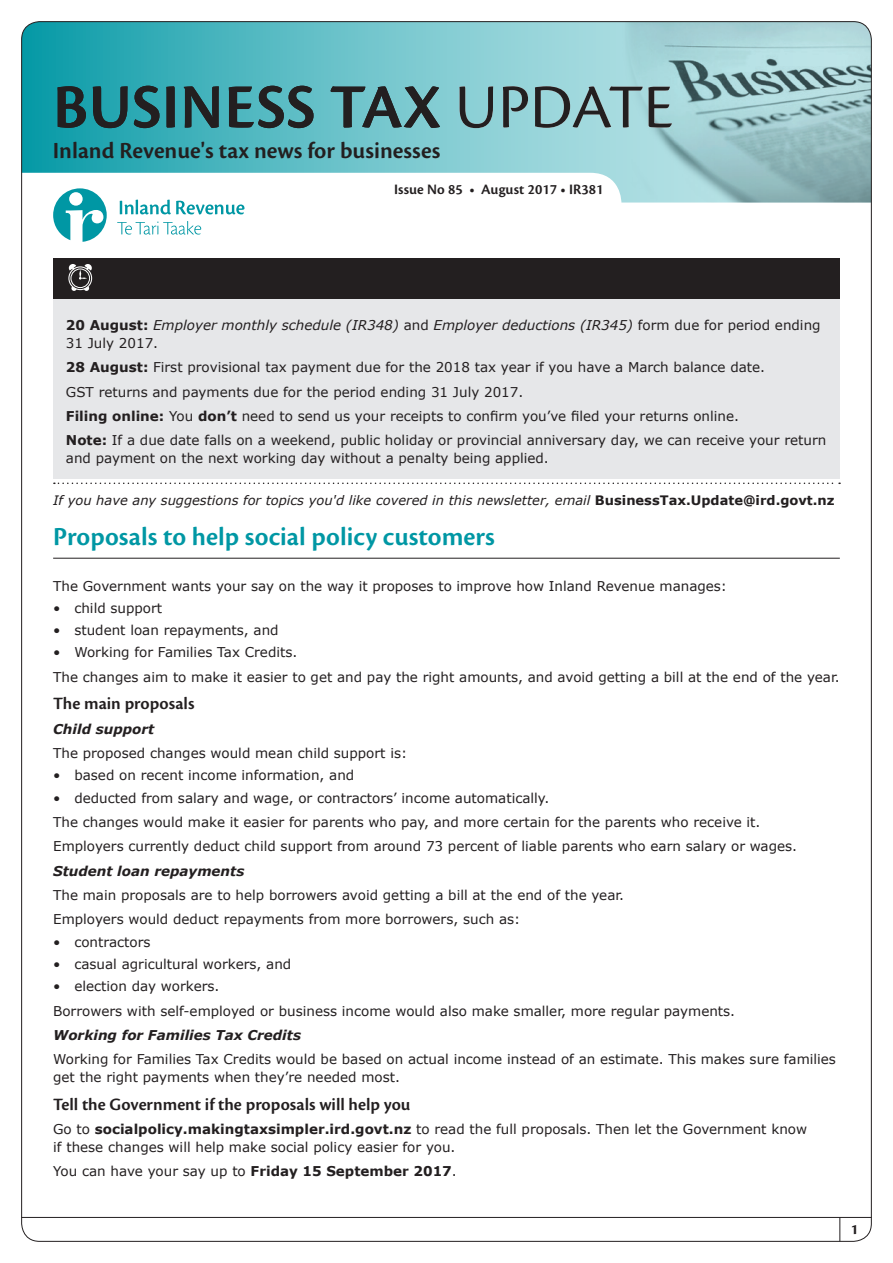
<style>
.page{position:relative;width:893px;height:1263px;background:#fff}
.page>*{position:absolute;margin:0;border:0;box-sizing:border-box;transform-origin:0 0}
.t1{font:600 64.8px "Cronos Pro";letter-spacing:.01em;color:#231f20}
.H1_f_page{font:600 27px "Cronos Pro";color:#0097a4}
.t2{font:600 24px "Cronos Pro";color:#231f20}
.t3{font:600 18px "Cronos Pro";color:#231f20}
.t4{font:600 15px "Cronos Pro";letter-spacing:.005em;color:#231f20}
.t5{font:700 15px "Cronos Pro";color:#231f20}
.Body_Copy{font:13.5px/18px "Verdana";color:#231f20}
.Body_Copy-2{font:italic 13.5px/18px "Verdana";color:#231f20}
.t6{font:italic 700 13.5px "Verdana";color:#231f20}
.Body_Copy-3{font:italic 13.05px "Verdana";color:#231f20}
.s1{font-weight:400;color:#fff}
.s2{font-weight:700;font-style:normal}
.s3{font-style:normal}
.s4{font-weight:700}
</style>
<div class="page">
<div style="left:53px;top:258px;width:787px;height:220px;background:#e6e7e9"></div>
<div style="left:53px;top:258px;width:787px;height:41px;background:#231f20"></div>
<svg style="left:71px;top:286px;width:6px;height:5px"></svg>
<svg style="left:84px;top:287px;width:5px;height:4px"></svg>
<svg style="left:69px;top:267px;width:23px;height:23px"></svg>
<div style="left:68px;top:266px;width:24px;height:24px;border:1px solid #fff;border-radius:50%"></div>
<div style="left:71px;top:269px;width:19px;height:19px;background:#231f20;border-radius:50%"></div>
<div style="left:71px;top:269px;width:19px;height:19px;border:1px solid #fff;border-radius:50%"></div>
<svg style="left:69px;top:265px;width:23px;height:15px"></svg>
<hr style="left:53px;top:558px;width:787px;height:1px;background:#231f20">
<svg style="left:54px;top:482px;width:786px;height:2px"></svg>
<svg style="left:22px;top:22px;width:562px;height:181px"></svg>
<img style="left:584px;top:22px;width:287px;height:181px">
<hr style="left:21px;top:1217px;width:850px;height:1px;background:#231f20">
<svg style="left:839px;top:1218px;width:1px;height:23px"></svg>
<svg style="left:53px;top:188px;width:54px;height:54px"></svg>
<svg style="left:117px;top:221px;width:84px;height:14px"></svg>
<svg style="left:120px;top:200px;width:124px;height:14px"></svg>
<h1 class="t1" style="left:53px;top:70px;width:621px">BUSINESS TAX <span class="s1">UPDATE</span></h1>
<h3 class="t2" style="left:53px;top:137px;width:389px">Inland Revenue's tax news for businesses</h3>
<p class="t4" style="left:394px;top:181px;width:211px">Issue No 85 • August 2017 • IR381</p>
<p class="Body_Copy-2" style="left:66px;top:315px;width:756px"><span class="s2">20 August:</span> Employer monthly schedule (IR348) <span class="s3">and</span> Employer deductions (IR345) <span class="s3">form due for period ending<br>31 July 2017.</span></p>
<p class="Body_Copy" style="left:66px;top:358px;width:701px"><span class="s4">28 August:</span> First provisional tax payment due for the 2018 tax year if you have a March balance date.</p>
<p class="Body_Copy" style="left:66px;top:382px;width:459px">GST returns and payments due for the period ending 31 July 2017.</p>
<p class="Body_Copy" style="left:66px;top:407px;width:675px"><span class="s4">Filing online:</span> You <span class="s4">don’t</span> need to send us your receipts to confirm you’ve filed your returns online.</p>
<p class="Body_Copy" style="left:66px;top:431px;width:762px"><span class="s4">Note:</span> If a due date falls on a weekend, public holiday or provincial anniversary day, we can receive your return and payment on the next working day without a penalty being applied.</p>
<p class="Body_Copy-3" style="left:53px;top:492px;width:783px">If you have any suggestions for topics you'd like covered in this newsletter, email <span class="s2">BusinessTax.Update@ird.govt.nz</span></p>
<p class="H1_f_page" style="left:53px;top:521px;width:443px">Proposals to help social policy customers</p>
<p class="Body_Copy" style="left:53px;top:576px;width:675px">The Government wants your say on the way it proposes to improve how Inland Revenue manages:</p>
<p class="Body_Copy" style="left:53px;top:599px;width:111px">• child support</p>
<p class="Body_Copy" style="left:53px;top:621px;width:227px">• student loan repayments, and</p>
<p class="Body_Copy" style="left:53px;top:643px;width:246px">• Working for Families Tax Credits.</p>
<p class="Body_Copy" style="left:53px;top:667px;width:788px">The changes aim to make it easier to get and pay the right amounts, and avoid getting a bill at the end of the year.</p>
<h3 class="t3" style="left:53px;top:693px;width:143px">The main proposals</h3>
<h4 class="t6" style="left:53px;top:720px;width:103px">Child support</h4>
<p class="Body_Copy" style="left:53px;top:744px;width:356px">The proposed changes would mean child support is:</p>
<p class="Body_Copy" style="left:53px;top:766px;width:303px">• based on recent income information, and</p>
<p class="Body_Copy" style="left:53px;top:788px;width:498px">• deducted from salary and wage, or contractors’ income automatically.</p>
<p class="Body_Copy" style="left:53px;top:812px;width:709px">The changes would make it easier for parents who pay, and more certain for the parents who receive it.</p>
<p class="Body_Copy" style="left:53px;top:837px;width:745px">Employers currently deduct child support from around 73 percent of liable parents who earn salary or wages.</p>
<h4 class="t6" style="left:53px;top:862px;width:193px">Student loan repayments</h4>
<p class="Body_Copy" style="left:53px;top:886px;width:573px">The main proposals are to help borrowers avoid getting a bill at the end of the year.</p>
<p class="Body_Copy" style="left:53px;top:910px;width:469px">Employers would deduct repayments from more borrowers, such as:</p>
<p class="Body_Copy" style="left:53px;top:932px;width:99px">• contractors</p>
<p class="Body_Copy" style="left:53px;top:954px;width:240px">• casual agricultural workers, and</p>
<p class="Body_Copy" style="left:53px;top:977px;width:168px">• election day workers.</p>
<p class="Body_Copy" style="left:53px;top:1001px;width:684px">Borrowers with self-employed or business income would also make smaller, more regular payments.</p>
<h4 class="t6" style="left:53px;top:1026px;width:249px">Working for Families Tax Credits</h4>
<p class="Body_Copy" style="left:53px;top:1050px;width:784px">Working for Families Tax Credits would be based on actual income instead of an estimate. This makes sure families get the right payments when they’re needed most.</p>
<h3 class="t3" style="left:53px;top:1094px;width:359px">Tell the Government if the proposals will help you</h3>
<p class="Body_Copy" style="left:53px;top:1120px;width:755px">Go to <span class="s4">socialpolicy.makingtaxsimpler.ird.govt.nz</span> to read the full proposals. Then let the Government know if these changes will help make social policy easier for you.</p>
<p class="Body_Copy" style="left:53px;top:1162px;width:405px">You can have your say up to <span class="s4">Friday 15 September 2017</span>.</p>
<p class="t5" style="left:851px;top:1221px;width:9px">1</p>
</div>
